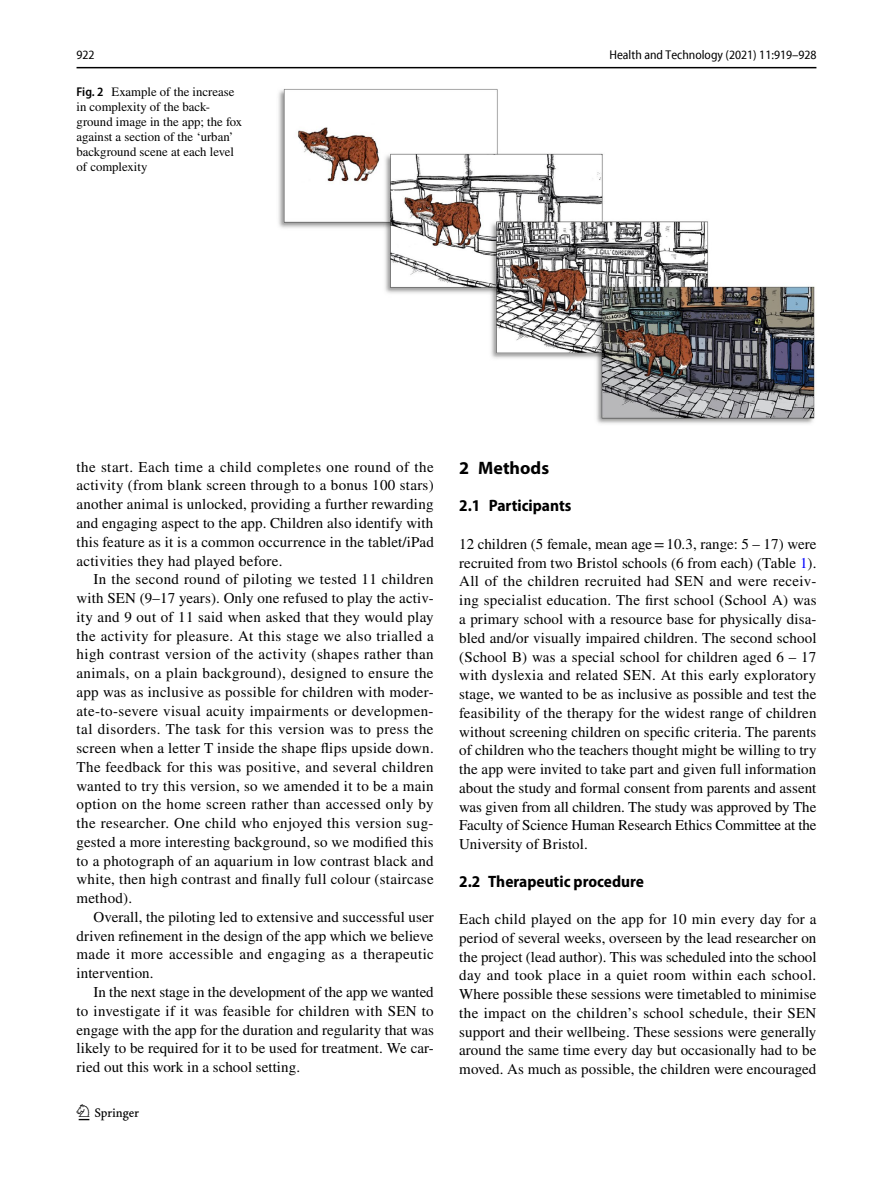
<style>
.page{position:relative;width:893px;height:1187px;background:#fff}
.page>*{position:absolute;margin:0;border:0;box-sizing:border-box;transform-origin:0 0}
.t1{font:22.5px "Springnew Regular 2";color:#000}
.t2{font:700 18px "Myriad Pro";color:#000}
.t3{font:700 semi-condensed 16.5px "Myriad Pro";color:#000}
.t4{font:15px/18.8px "STIX";letter-spacing:.005em;color:#000;text-align:justify}
.t5{font:12.75px/15px "STIX";color:#000}
.t6{font:semi-condensed 12.75px "Myriad Pro Unic";color:#000}
.s1{font-family:"Myriad Pro";font-weight:600;font-stretch:semi-condensed}
.s2{color:#00f}
</style>
<div class="page">
<hr style="left:77px;top:67px;width:739px;height:1px;background:#000">
<img style="left:278px;top:89px;width:537px;height:335px">
<p class="t6" style="left:76px;top:50px;width:20px">922</p>
<p class="t6" style="left:609px;top:50px;width:209px">Health and Technology (2021) 11:919–928</p>
<p class="t5" style="left:77px;top:85px;width:167px"><span class="s1">Fig. 2</span> Example of the increase in complexity of the back&shy;ground image in the app; the fox against a section of the ‘urban’ background scene at each level of complexity</p>
<p class="t4" style="left:77px;top:458px;width:359px">the start. Each time a child completes one round of the activity (from blank screen through to a bonus 100 stars) another animal is unlocked, providing a further rewarding and engaging aspect to the app. Children also identify with this feature as it is a common occurrence in the tablet/iPad activities they had played before.</p>
<p class="t4" style="left:77px;top:571px;width:359px;text-indent:17px">In the second round of piloting we tested 11 children with SEN (9–17 years). Only one refused to play the activ&shy;ity and 9 out of 11 said when asked that they would play the activity for pleasure. At this stage we also trialled a high contrast version of the activity (shapes rather than animals, on a plain background), designed to ensure the app was as inclusive as possible for children with moder&shy;ate-to-severe visual acuity impairments or developmen&shy;tal disorders. The task for this version was to press the screen when a letter T inside the shape flips upside down.<br>The feedback for this was positive, and several children wanted to try this version, so we amended it to be a main option on the home screen rather than accessed only by the researcher. One child who enjoyed this version sug&shy;gested a more interesting background, so we modified this to a photograph of an aquarium in low contrast black and white, then high contrast and finally full colour (staircase method).</p>
<p class="t4" style="left:77px;top:908px;width:359px;text-indent:17px">Overall, the piloting led to extensive and successful user driven refinement in the design of the app which we believe made it more accessible and engaging as a therapeutic intervention.</p>
<p class="t4" style="left:77px;top:983px;width:359px;text-indent:17px">In the next stage in the development of the app we wanted to investigate if it was feasible for children with SEN to engage with the app for the duration and regularity that was likely to be required for it to be used for treatment. We car&shy;ried out this work in a school setting.</p>
<h1 class="t1" style="left:79px;top:1104px;width:62px">1 3</h1>
<p class="t2" style="left:459px;top:456px;width:91px">2 Methods</p>
<p class="t3" style="left:459px;top:496px;width:114px">2.1 Participants</p>
<p class="t4" style="left:459px;top:535px;width:359px">12 children (5 female, mean age=10.3, range: 5 – 17) were recruited from two Bristol schools (6 from each) (Table <span class="s2">1</span>).<br>All of the children recruited had SEN and were receiv&shy;ing specialist education. The first school (School A) was a primary school with a resource base for physically disa&shy;bled and/or visually impaired children. The second school (School B) was a special school for children aged 6 – 17 with dyslexia and related SEN. At this early exploratory stage, we wanted to be as inclusive as possible and test the feasibility of the therapy for the widest range of children without screening children on specific criteria. The parents of children who the teachers thought might be willing to try the app were invited to take part and given full information about the study and formal consent from parents and assent was given from all children. The study was approved by The Faculty of Science Human Research Ethics Committee at the University of Bristol.</p>
<p class="t3" style="left:459px;top:871px;width:186px">2.2 Therapeutic procedure</p>
<p class="t4" style="left:459px;top:910px;width:359px">Each child played on the app for 10 min every day for a period of several weeks, overseen by the lead researcher on the project (lead author). This was scheduled into the school day and took place in a quiet room within each school.<br>Where possible these sessions were timetabled to minimise the impact on the children’s school schedule, their SEN support and their wellbeing. These sessions were generally around the same time every day but occasionally had to be moved. As much as possible, the children were encouraged</p>
</div>
